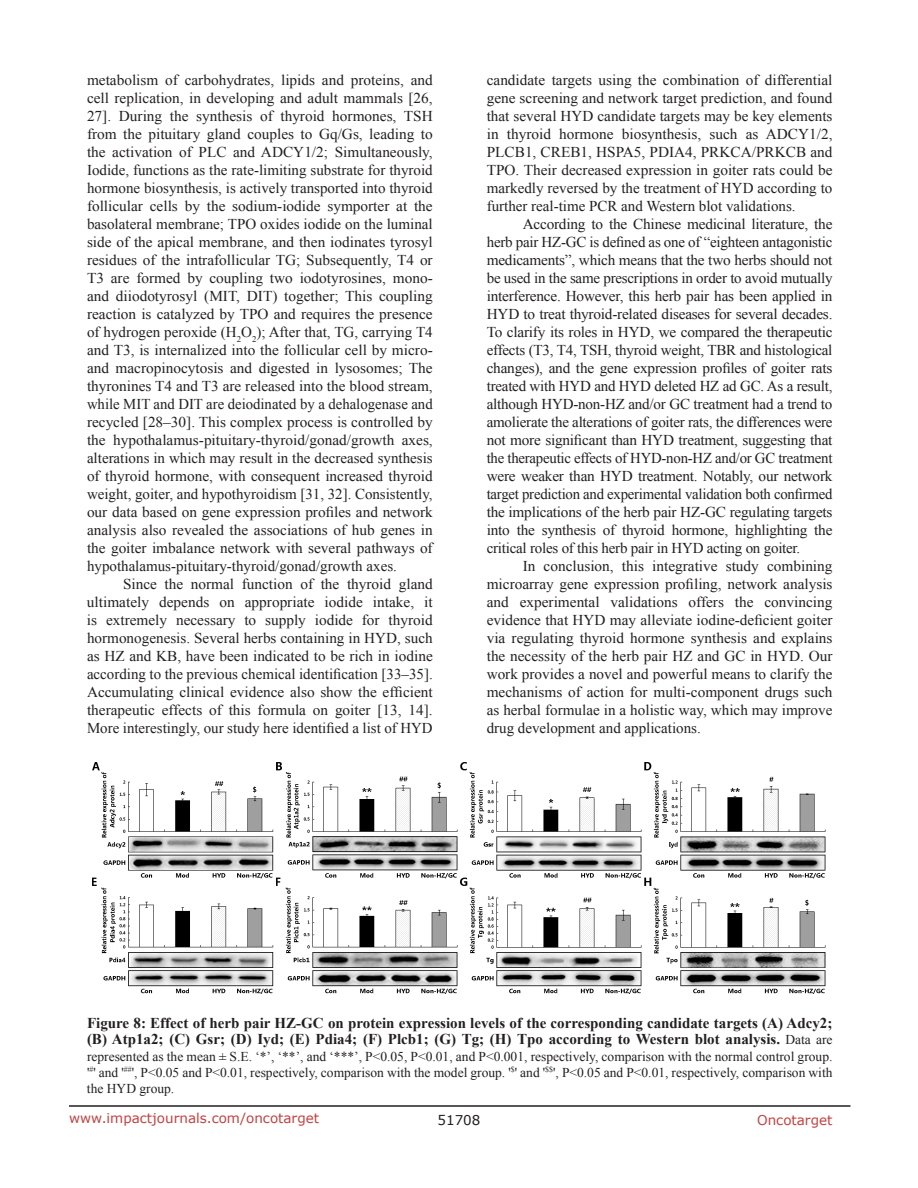
<style>
.page{position:relative;width:918px;height:1188px;background:#fff}
.page>*{position:absolute;margin:0;border:0;box-sizing:border-box;transform-origin:0 0}
.t1{font:15px/18px "Times New Roman";color:#231f20;text-align:justify}
.t2{font:700 15px/16.2px "Times New Roman";color:#231f20}
.t3{font:13.5px/16.2px "Times New Roman";color:#231f20;text-align:justify}
.t4{font:13.5px "Verdana";color:#c24141}
.t5{font:13.5px "Verdana";color:#231f20}
.s1{font-weight:400;font-size:13.5px}
</style>
<div class="page">
<hr style="left:69px;top:1105px;width:781px;height:2px;background:#231f20">
<img style="left:92px;top:762px;width:734px;height:232px">
<p class="t1" style="left:87px;top:71px;width:347px">metabolism of carbohydrates, lipids and proteins, and cell replication, in developing and adult mammals [26, 27]. During the synthesis of thyroid hormones, TSH from the pituitary gland couples to Gq/Gs, leading to the activation of PLC and ADCY1/2; Simultaneously, Iodide, functions as the rate-limiting substrate for thyroid hormone biosynthesis, is actively transported into thyroid follicular cells by the sodium-iodide symporter at the basolateral membrane; TPO oxides iodide on the luminal side of the apical membrane, and then iodinates tyrosyl residues of the intrafollicular TG; Subsequently, T4 or T3 are formed by coupling two iodotyrosines, mono&shy;and diiodotyrosyl (MIT, DIT) together; This coupling reaction is catalyzed by TPO and requires the presence of hydrogen peroxide (H<sub>2</sub>O<sub>2</sub>); After that, TG, carrying T4 and T3, is internalized into the follicular cell by micro&shy;and macropinocytosis and digested in lysosomes; The thyronines T4 and T3 are released into the blood stream, while MIT and DIT are deiodinated by a dehalogenase and recycled [28–30]. This complex process is controlled by the hypothalamus-pituitary-thyroid/gonad/growth axes, alterations in which may result in the decreased synthesis of thyroid hormone, with consequent increased thyroid weight, goiter, and hypothyroidism [31, 32]. Consistently, our data based on gene expression profiles and network analysis also revealed the associations of hub genes in the goiter imbalance network with several pathways of hypothalamus-pituitary-thyroid/gonad/growth axes.</p>
<p class="t1" style="left:87px;top:575px;width:347px;text-indent:36px">Since the normal function of the thyroid gland ultimately depends on appropriate iodide intake, it is extremely necessary to supply iodide for thyroid hormonogenesis. Several herbs containing in HYD, such as HZ and KB, have been indicated to be rich in iodine according to the previous chemical identification [33–35].<br>Accumulating clinical evidence also show the efficient therapeutic effects of this formula on goiter [13, 14].<br>More interestingly, our study here identified a list of HYD</p>
<p class="t1" style="left:487px;top:71px;width:347px">candidate targets using the combination of differential gene screening and network target prediction, and found that several HYD candidate targets may be key elements in thyroid hormone biosynthesis, such as ADCY1/2, PLCB1, CREB1, HSPA5, PDIA4, PRKCA/PRKCB and TPO. Their decreased expression in goiter rats could be markedly reversed by the treatment of HYD according to further real-time PCR and Western blot validations.</p>
<p class="t1" style="left:487px;top:215px;width:347px;text-indent:36px">According to the Chinese medicinal literature, the herb pair HZ-GC is defined as one of “eighteen antagonistic medicaments”, which means that the two herbs should not be used in the same prescriptions in order to avoid mutually interference. However, this herb pair has been applied in HYD to treat thyroid-related diseases for several decades.<br>To clarify its roles in HYD, we compared the therapeutic effects (T3, T4, TSH, thyroid weight, TBR and histological changes), and the gene expression profiles of goiter rats treated with HYD and HYD deleted HZ ad GC. As a result, although HYD-non-HZ and/or GC treatment had a trend to amolierate the alterations of goiter rats, the differences were not more significant than HYD treatment, suggesting that the therapeutic effects of HYD-non-HZ and/or GC treatment were weaker than HYD treatment. Notably, our network target prediction and experimental validation both confirmed the implications of the herb pair HZ-GC regulating targets into the synthesis of thyroid hormone, highlighting the critical roles of this herb pair in HYD acting on goiter.</p>
<p class="t1" style="left:487px;top:557px;width:347px;text-indent:36px">In conclusion, this integrative study combining microarray gene expression profiling, network analysis and experimental validations offers the convincing evidence that HYD may alleviate iodine-deficient goiter via regulating thyroid hormone synthesis and explains the necessity of the herb pair HZ and GC in HYD. Our work provides a novel and powerful means to clarify the mechanisms of action for multi-component drugs such as herbal formulae in a holistic way, which may improve drug development and applications.</p>
<p class="t2" style="left:87px;top:1015px;width:747px">Figure 8: Effect of herb pair HZ-GC on protein expression levels of the corresponding candidate targets (A) Adcy2; (B) Atp1a2; (C) Gsr; (D) Iyd; (E) Pdia4; (F) Plcb1; (G) Tg; (H) Tpo according to Western blot analysis. <span class="s1">Data are</span></p>
<p class="t3" style="left:87px;top:1048px;width:747px">represented as the mean ± S.E. ‘*’, ‘**’, and ‘***’, P&lt;0.05, P&lt;0.01, and P&lt;0.001, respectively, comparison with the normal control group. '<sup>#</sup>' and '<sup>##</sup>', P&lt;0.05 and P&lt;0.01, respectively, comparison with the model group. '<sup>$</sup>' and '<sup>$$</sup>', P&lt;0.05 and P&lt;0.01, respectively, comparison with the HYD group.</p>
<p class="t4" style="left:69px;top:1109px;width:252px">www.impactjournals.com/oncotarget</p>
<p class="t5" style="left:438px;top:1111px;width:44px">51708</p>
<p class="t4" style="left:757px;top:1111px;width:77px">Oncotarget</p>
</div>
